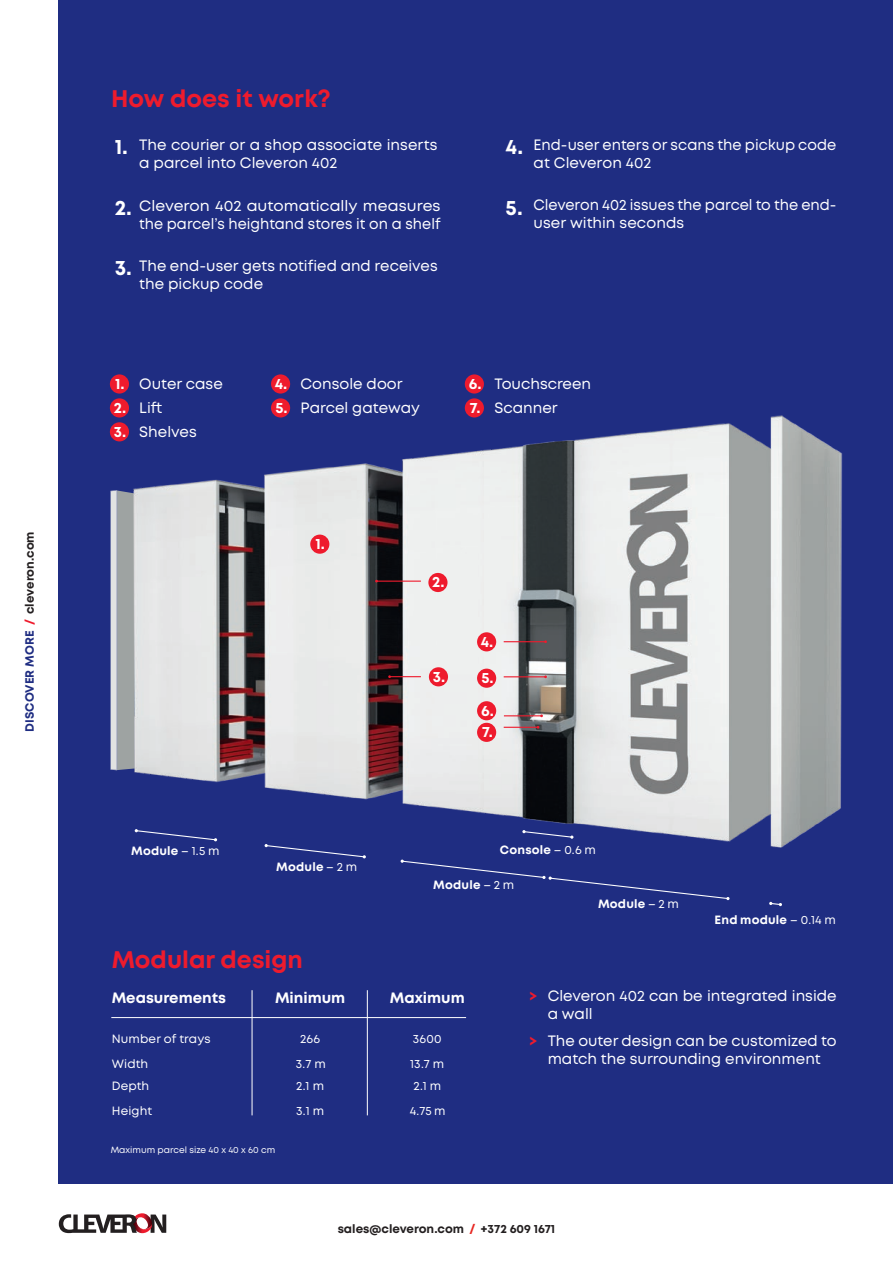
<style>
.page{position:relative;width:893px;height:1263px;background:#fff}
.page>*{position:absolute;margin:0;border:0;box-sizing:border-box;transform-origin:0 0}
.t1{font:700 24px "Mont";color:#ee1b2d}
.t2{font:700 21px "Mont";color:#fff}
.t3{font:15px/18px "Mont";color:#fff}
.t4{font:15px/18px "Mont";color:#fff;scale:1.04 1}
.t5{font:700 15px "Mont";color:#fff}
.t6{font:700 15px "Mont";color:#ee1b2d}
.t7{font:700 12px "Mont";letter-spacing:.015em;color:#fff}
.t8{font:12px "Mont";letter-spacing:.01em;color:#fff}
.t9{font:700 12px "Mont";color:#231f20}
.t10{font:700 12px "Mont";color:#1f2d82}
.t11{font:9px "Mont";color:#fff}
.s1{color:#ee1b2d}
.s2{color:#231f20}
.s3{font-weight:400}
.s4{color:#e72621}
</style>
<div class="page">
<div style="left:59px;top:0;width:834px;height:1183px;background:#1f2d82"></div>
<svg style="left:59px;top:1213px;width:107px;height:20px"></svg>
<div style="left:110px;top:374px;width:19px;height:20px;background:#ee1b2d;border-radius:50%"></div>
<div style="left:110px;top:398px;width:19px;height:19px;background:#ee1b2d;border-radius:50%"></div>
<div style="left:110px;top:422px;width:19px;height:19px;background:#ee1b2d;border-radius:50%"></div>
<hr style="left:111px;top:1017px;width:355px;height:1px;background:#fff">
<hr style="left:252px;top:990px;width:1px;height:125px;background:#fff">
<hr style="left:367px;top:990px;width:1px;height:125px;background:#fff">
<svg style="left:111px;top:490px;width:21px;height:280px;background:#afb3b3"></svg>
<hr style="left:117px;top:490px;width:1px;height:280px;background:#e9eff1">
<img style="left:132px;top:415px;width:711px;height:433px">
<hr style="left:376px;top:581px;width:45px;height:1px;background:#ee1b2d">
<hr style="left:390px;top:676px;width:31px;height:1px;background:#ee1b2d">
<hr style="left:504px;top:641px;width:42px;height:1px;background:#ee1b2d">
<hr style="left:504px;top:676px;width:42px;height:1px;background:#ee1b2d">
<hr style="left:504px;top:715px;width:38px;height:1px;background:#ee1b2d">
<hr style="left:504px;top:727px;width:34px;height:1px;background:#ee1b2d">
<svg style="left:769px;top:902px;width:13px;height:4px"></svg>
<svg style="left:135px;top:829px;width:82px;height:12px"></svg>
<svg style="left:265px;top:844px;width:101px;height:14px"></svg>
<svg style="left:401px;top:859px;width:328px;height:41px"></svg>
<svg style="left:522px;top:830px;width:51px;height:9px"></svg>
<div style="left:271px;top:374px;width:19px;height:20px;background:#ee1b2d;border-radius:50%"></div>
<div style="left:271px;top:398px;width:19px;height:19px;background:#ee1b2d;border-radius:50%"></div>
<div style="left:465px;top:374px;width:19px;height:20px;background:#ee1b2d;border-radius:50%"></div>
<div style="left:465px;top:398px;width:19px;height:19px;background:#ee1b2d;border-radius:50%"></div>
<div style="left:310px;top:535px;width:19px;height:19px;background:#ee1b2d;border-radius:50%"></div>
<div style="left:428px;top:573px;width:19px;height:19px;background:#ee1b2d;border-radius:50%"></div>
<div style="left:429px;top:667px;width:19px;height:19px;background:#ee1b2d;border-radius:50%"></div>
<div style="left:477px;top:632px;width:19px;height:19px;background:#ee1b2d;border-radius:50%"></div>
<div style="left:477px;top:669px;width:19px;height:19px;background:#ee1b2d;border-radius:50%"></div>
<div style="left:477px;top:701px;width:19px;height:19px;background:#ee1b2d;border-radius:50%"></div>
<div style="left:477px;top:723px;width:19px;height:19px;background:#ee1b2d;border-radius:50%"></div>
<p class="t10" style="left:22px;top:732px;width:202px;rotate:-90deg">DISCOVER MORE <span class="s1">/</span> <span class="s2">cleveron.com</span></p>
<p class="t1" style="left:111px;top:83px;width:221px">How does it work?</p>
<p class="t3" style="left:139px;top:136px;width:300px">The courier or a shop associate inserts a parcel into Cleveron 402</p>
<p class="t4" style="left:139px;top:196px;width:291px">Cleveron 402 automatically measures the parcel’s heightand stores it on a shelf</p>
<p class="t3" style="left:139px;top:257px;width:300px">The end-user gets notified and receives the pickup code</p>
<p class="t2" style="left:115px;top:133px;width:15px">1.</p>
<p class="t2" style="left:506px;top:133px;width:19px">4.</p>
<p class="t2" style="left:115px;top:193px;width:19px">2.</p>
<p class="t2" style="left:506px;top:193px;width:19px">5.</p>
<p class="t2" style="left:115px;top:254px;width:19px">3.</p>
<p class="t3" style="left:533px;top:136px;width:304px">End-user enters or scans the pickup code at Cleveron 402</p>
<p class="t3" style="left:533px;top:196px;width:305px">Cleveron 402 issues the parcel to the end&shy;user within seconds</p>
<p class="t5" style="left:115px;top:374px;width:11px">1.</p>
<p class="t5" style="left:114px;top:422px;width:14px">3.</p>
<p class="t5" style="left:114px;top:398px;width:14px">2.</p>
<p class="t3" style="left:139px;top:375px;width:85px">Outer case</p>
<p class="t3" style="left:139px;top:399px;width:24px">Lift</p>
<p class="t3" style="left:139px;top:423px;width:59px">Shelves</p>
<p class="t5" style="left:275px;top:374px;width:14px">4.</p>
<p class="t5" style="left:275px;top:398px;width:14px">5.</p>
<p class="t3" style="left:301px;top:375px;width:103px">Console door</p>
<p class="t3" style="left:301px;top:399px;width:121px">Parcel gateway</p>
<p class="t5" style="left:469px;top:374px;width:14px">6.</p>
<p class="t5" style="left:470px;top:398px;width:12px">7.</p>
<p class="t3" style="left:494px;top:375px;width:98px">Touchscreen</p>
<p class="t3" style="left:494px;top:399px;width:65px">Scanner</p>
<p class="t5" style="left:316px;top:534px;width:11px">1.</p>
<p class="t5" style="left:432px;top:572px;width:14px">2.</p>
<p class="t5" style="left:433px;top:667px;width:14px">3.</p>
<p class="t5" style="left:481px;top:632px;width:14px">4.</p>
<p class="t5" style="left:481px;top:668px;width:14px">5.</p>
<p class="t5" style="left:481px;top:701px;width:14px">6.</p>
<p class="t5" style="left:482px;top:722px;width:12px">7.</p>
<p class="t7" style="left:131px;top:843px;width:90px">Module <span class="s3">– 1.5 m</span></p>
<p class="t7" style="left:500px;top:842px;width:97px">Console <span class="s3">– 0.6 m</span></p>
<p class="t7" style="left:276px;top:859px;width:83px">Module <span class="s3">– 2 m</span></p>
<p class="t7" style="left:433px;top:877px;width:83px">Module <span class="s3">– 2 m</span></p>
<p class="t7" style="left:598px;top:896px;width:83px">Module <span class="s3">– 2 m</span></p>
<p class="t7" style="left:714px;top:912px;width:123px">End module <span class="s3">– 0.14 m</span></p>
<p class="t1" style="left:112px;top:944px;width:193px">Modular design</p>
<p class="t5" style="left:112px;top:987px;width:116px">Measurements</p>
<p class="t8" style="left:112px;top:1031px;width:101px">Number of trays</p>
<p class="t8" style="left:112px;top:1056px;width:38px">Width</p>
<p class="t8" style="left:112px;top:1078px;width:39px">Depth</p>
<p class="t8" style="left:112px;top:1103px;width:42px">Height</p>
<p class="t5" style="left:275px;top:987px;width:72px">Minimum</p>
<p class="t8" style="left:300px;top:1031px;width:21px">266</p>
<p class="t8" style="left:296px;top:1056px;width:32px">3.7 m</p>
<p class="t8" style="left:296px;top:1078px;width:29px">2.1 m</p>
<p class="t8" style="left:296px;top:1103px;width:30px">3.1 m</p>
<p class="t11" style="left:111px;top:1144px;width:166px">Maximum parcel size 40 x 40 x 60 cm</p>
<p class="t5" style="left:390px;top:987px;width:76px">Maximum</p>
<p class="t8" style="left:413px;top:1031px;width:30px">3600</p>
<p class="t8" style="left:410px;top:1056px;width:36px">13.7 m</p>
<p class="t8" style="left:410px;top:1103px;width:37px">4.75 m</p>
<p class="t8" style="left:413px;top:1078px;width:29px">2.1 m</p>
<p class="t6" style="left:529px;top:986px;width:9px">&gt;</p>
<p class="t6" style="left:529px;top:1030px;width:9px">&gt;</p>
<p class="t3" style="left:548px;top:987px;width:290px">Cleveron 402 can be integrated inside a wall</p>
<p class="t3" style="left:548px;top:1031px;width:290px">The outer design can be customized to match the surrounding environment</p>
<p class="t9" style="left:338px;top:1221px;width:219px">sales@cleveron.com <span class="s4">/</span> +372 609 1671</p>
</div>
